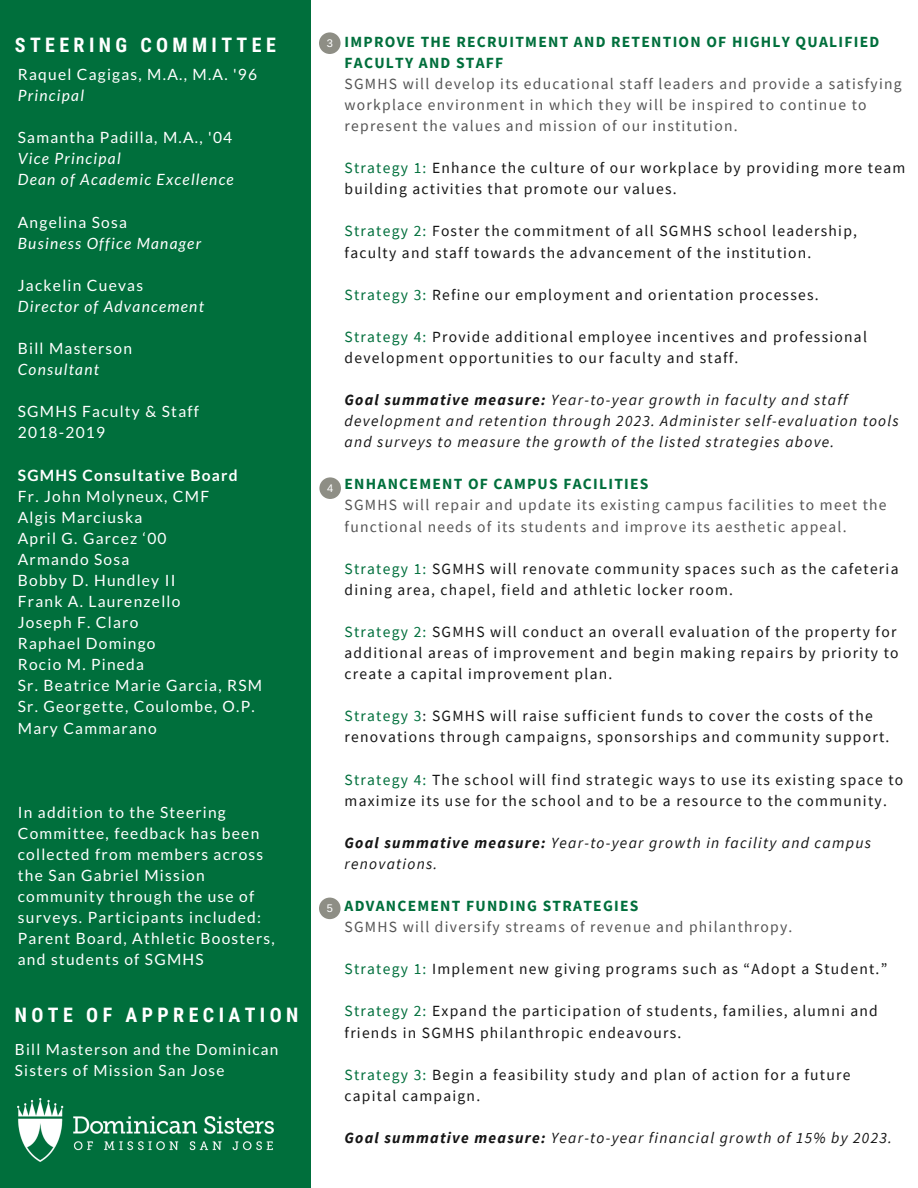
<style>
.page{position:relative;width:918px;height:1188px;background:#fff}
.page>*{position:absolute;margin:0;border:0;box-sizing:border-box;transform-origin:0 0}
.t1{font:700 19.95px "Roboto Condensed";letter-spacing:.22em;color:#fff}
.t2{font:15.6px/21.1px "Source Sans Pro";letter-spacing:.08em;color:#151515}
.t3{font:15.6px/21.1px "Lato";letter-spacing:.08em;color:#fff}
.t4{font:15.6px/21.1px "Source Sans Pro";letter-spacing:.08em;color:#545454}
.t5{font:italic 15.6px/21.1px "Source Sans Pro";letter-spacing:.08em;color:#151515}
.t6{font:700 15.6px/21.1px "Source Sans Pro";letter-spacing:.08em;color:#006f3c}
.t7{font:italic 15.6px/21.1px "Lato";letter-spacing:.08em;color:#fff}
.t8{font:700 15.6px "Lato";letter-spacing:.08em;color:#fff}
.t9{font:15.3px/21.1px "Lato";letter-spacing:.08em;color:#fff}
.t10{font:14.85px "Arimo";color:#fff}
.t11{font:11.1px "Arimo";color:#fff}
.s1{color:#006f3c}
.s2{font-weight:700}
</style>
<div class="page">
<div style="left:0;top:0;width:310px;height:1188px;background:#006f3c"></div>
<img style="left:18px;top:1099px;width:255px;height:63px">
<svg style="left:319px;top:33px;width:22px;height:21px"></svg>
<svg style="left:319px;top:478px;width:22px;height:21px"></svg>
<svg style="left:319px;top:898px;width:22px;height:21px"></svg>
<p class="t1" style="left:15px;top:33px;width:262px">STEERING COMMITTEE</p>
<p class="t6" style="left:345px;top:31px;width:536px">IMPROVE THE RECRUITMENT AND RETENTION OF HIGHLY QUALIFIED<br>FACULTY AND STAFF</p>
<p class="t4" style="left:345px;top:73px;width:559px">SGMHS will develop its educational staff leaders and provide a satisfying workplace environment in which they will be inspired to continue to represent the values and mission of our institution.</p>
<p class="t2" style="left:345px;top:157px;width:562px"><span class="s1">Strategy 1:</span> Enhance the culture of our workplace by providing more team building activities that promote our values.</p>
<p class="t2" style="left:345px;top:220px;width:514px"><span class="s1">Strategy 2:</span> Foster the commitment of all SGMHS school leadership, faculty and staff towards the advancement of the institution.</p>
<p class="t2" style="left:345px;top:284px;width:476px"><span class="s1">Strategy 3:</span> Refine our employment and orientation processes.</p>
<p class="t2" style="left:345px;top:326px;width:524px"><span class="s1">Strategy 4:</span> Provide additional employee incentives and professional development opportunities to our faculty and staff.</p>
<p class="t5" style="left:345px;top:389px;width:556px"><span class="s2">Goal summative measure:</span> Year-to-year growth in faculty and staff development and retention through 2023. Administer self-evaluation tools and surveys to measure the growth of the listed strategies above.</p>
<p class="t6" style="left:345px;top:473px;width:305px">ENHANCEMENT OF CAMPUS FACILITIES</p>
<p class="t4" style="left:345px;top:494px;width:544px">SGMHS will repair and update its existing campus facilities to meet the functional needs of its students and improve its aesthetic appeal.</p>
<p class="t2" style="left:345px;top:558px;width:555px"><span class="s1">Strategy 1:</span> SGMHS will renovate community spaces such as the cafeteria dining area, chapel, field and athletic locker room.</p>
<p class="t2" style="left:345px;top:621px;width:556px"><span class="s1">Strategy 2:</span> SGMHS will conduct an overall evaluation of the property for additional areas of improvement and begin making repairs by priority to create a capital improvement plan.</p>
<p class="t2" style="left:345px;top:705px;width:546px"><span class="s1">Strategy 3</span>: SGMHS will raise sufficient funds to cover the costs of the renovations through campaigns, sponsorships and community support.</p>
<p class="t2" style="left:345px;top:768px;width:560px"><span class="s1">Strategy 4:</span> The school will find strategic ways to use its existing space to maximize its use for the school and to be a resource to the community.</p>
<p class="t5" style="left:345px;top:832px;width:528px"><span class="s2">Goal summative measure:</span> Year-to-year growth in facility and campus renovations.</p>
<p class="t6" style="left:345px;top:895px;width:295px">ADVANCEMENT FUNDING STRATEGIES</p>
<p class="t4" style="left:345px;top:916px;width:449px">SGMHS will diversify streams of revenue and philanthropy.</p>
<p class="t2" style="left:345px;top:958px;width:544px"><span class="s1">Strategy 1:</span> Implement new giving programs such as “Adopt a Student.”</p>
<p class="t2" style="left:345px;top:1000px;width:535px"><span class="s1">Strategy 2:</span> Expand the participation of students, families, alumni and friends in SGMHS philanthropic endeavours.</p>
<p class="t2" style="left:345px;top:1064px;width:507px"><span class="s1">Strategy 3:</span> Begin a feasibility study and plan of action for a future capital campaign.</p>
<p class="t5" style="left:345px;top:1127px;width:549px"><span class="s2">Goal summative measure:</span> Year-to-year financial growth of 15% by 2023.</p>
<p class="t11" style="left:327px;top:37px;width:8px">3</p>
<p class="t10" style="left:322px;top:38px;width:10px">3</p>
<p class="t3" style="left:18px;top:63px;width:241px">Raquel Cagigas, M.A., M.A. '96</p>
<p class="t7" style="left:18px;top:84px;width:68px">Principal</p>
<p class="t3" style="left:18px;top:127px;width:216px">Samantha Padilla, M.A., '04</p>
<p class="t7" style="left:18px;top:148px;width:217px">Vice Principal<br>Dean of Academic Excellence</p>
<p class="t3" style="left:18px;top:211px;width:111px">Angelina Sosa</p>
<p class="t7" style="left:18px;top:232px;width:185px">Business Office Manager</p>
<p class="t3" style="left:18px;top:274px;width:127px">Jackelin Cuevas</p>
<p class="t7" style="left:18px;top:295px;width:188px">Director of Advancement</p>
<p class="t3" style="left:18px;top:337px;width:116px">Bill Masterson</p>
<p class="t7" style="left:18px;top:359px;width:83px">Consultant</p>
<p class="t3" style="left:18px;top:401px;width:183px">SGMHS Faculty &amp; Staff<br>2018-2019</p>
<p class="t8" style="left:18px;top:465px;width:221px">SGMHS Consultative Board</p>
<p class="t3" style="left:18px;top:485px;width:246px">Fr. John Molyneux, CMF<br>Algis Marciuska<br>April G. Garcez ‘00<br>Armando Sosa<br>Bobby D. Hundley II<br>Frank A. Laurenzello<br>Joseph F. Claro<br>Raphael Domingo<br>Rocio M. Pineda<br>Sr. Beatrice Marie Garcia, RSM<br>Sr. Georgette, Coulombe, O.P.<br>Mary Cammarano</p>
<p class="t11" style="left:327px;top:482px;width:8px">4</p>
<p class="t3" style="left:18px;top:801px;width:258px">In addition to the Steering<br>Committee, feedback has been collected from members across the San Gabriel Mission community through the use of surveys. Participants included:<br>Parent Board, Athletic Boosters, and students of SGMHS</p>
<p class="t11" style="left:327px;top:902px;width:8px">5</p>
<p class="t1" style="left:15px;top:1004px;width:285px">NOTE OF APPRECIATION</p>
<p class="t9" style="left:15px;top:1038px;width:265px">Bill Masterson and the Dominican<br>Sisters of Mission San Jose</p>
</div>
